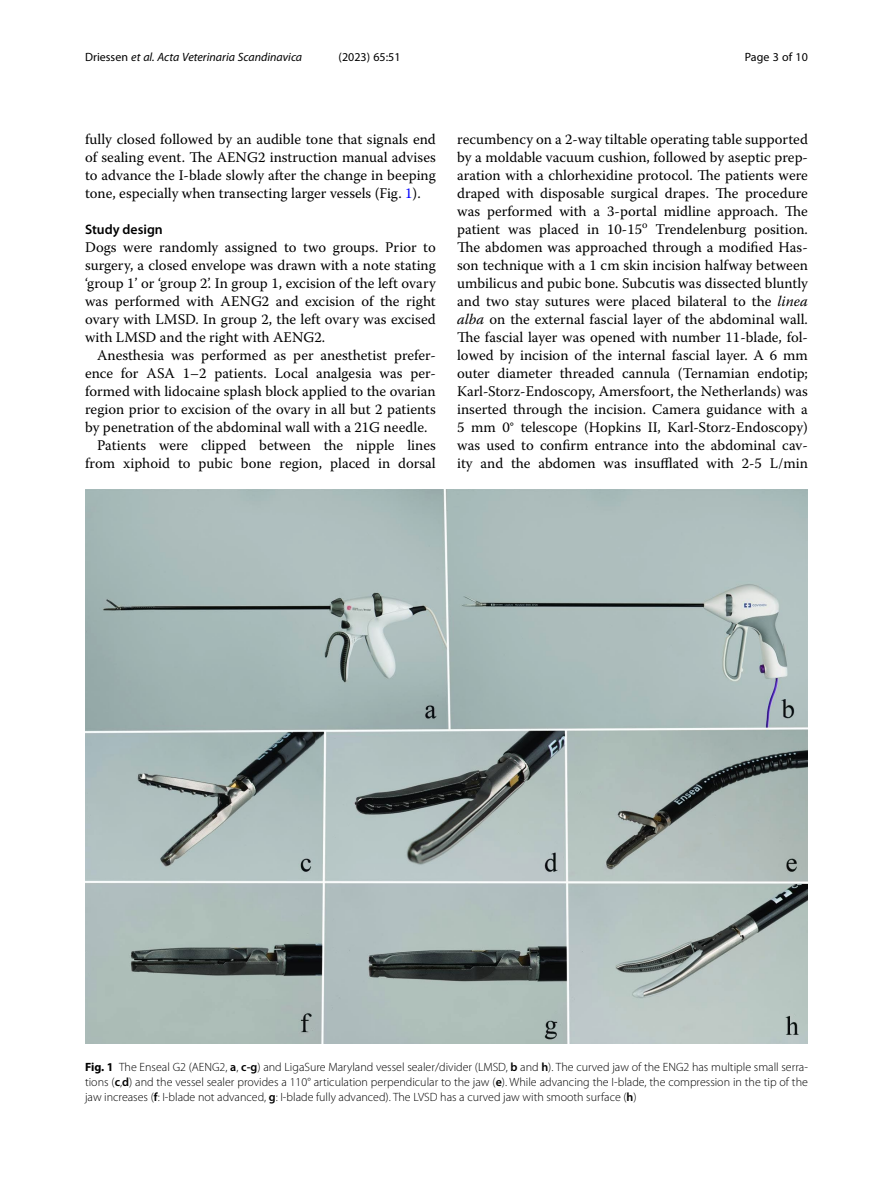
<style>
.page{position:relative;width:893px;height:1191px;background:#fff}
.page>*{position:absolute;margin:0;border:0;box-sizing:border-box;transform-origin:0 0}
.Body_Text_Indent{font:14.7px/18px "Warnock Pro";color:#000;text-align:justify}
.Body_Text{font:14.7px/18px "Warnock Pro";color:#000;text-align:justify}
.Head_2{font:600 13.8px "Myriad Pro";color:#000}
.Figure_Caption{font:300 12px/15px "Myriad Pro";color:#000;text-align:justify}
.t1{font:italic 12px "Myriad Pro";color:#000}
.t2{font:12px "Myriad Pro";color:#000}
.s1{font-style:normal}
.s2{color:#00f}
.s3{font-style:italic}
.s4{font-weight:700}
.s5{font-weight:600}
</style>
<div class="page">
<img style="left:85px;top:489px;width:723px;height:555px">
<p class="t1" style="left:85px;top:50px;width:219px"><span class="s1">Driessen</span> et al. Acta Veterinaria Scandinavica</p>
<p class="t2" style="left:339px;top:50px;width:63px">(2023) 65:51</p>
<p class="t2" style="left:745px;top:50px;width:65px">Page 3 of 10</p>
<p class="Body_Text_Indent" style="left:85px;top:130px;width:352px">fully closed followed by an audible tone that signals end of sealing event. The AENG2 instruction manual advises to advance the I-blade slowly after the change in beeping tone, especially when transecting larger vessels (Fig. <span class="s2">1</span>).</p>
<p class="Head_2" style="left:85px;top:221px;width:79px">Study design</p>
<p class="Body_Text" style="left:85px;top:238px;width:352px">Dogs were randomly assigned to two groups. Prior to surgery, a closed envelope was drawn with a note stating ‘group 1’ or ‘group 2’. In group 1, excision of the left ovary was performed with AENG2 and excision of the right ovary with LMSD. In group 2, the left ovary was excised with LMSD and the right with AENG2.</p>
<p class="Body_Text_Indent" style="left:85px;top:346px;width:352px;text-indent:12px">Anesthesia was performed as per anesthetist prefer&shy;ence for ASA 1–2 patients. Local analgesia was per&shy;formed with lidocaine splash block applied to the ovarian region prior to excision of the ovary in all but 2 patients by penetration of the abdominal wall with a 21G needle.</p>
<p class="Body_Text_Indent" style="left:85px;top:436px;width:352px;text-align:right">Patients were clipped between the nipple lines from xiphoid to pubic bone region, placed in dorsal</p>
<p class="Body_Text_Indent" style="left:457px;top:130px;width:352px">recumbency on a 2-way tiltable operating table supported by a moldable vacuum cushion, followed by aseptic prep&shy;aration with a chlorhexidine protocol. The patients were draped with disposable surgical drapes. The procedure was performed with a 3-portal midline approach. The patient was placed in 10-15<sup>o</sup> Trendelenburg position.<br>The abdomen was approached through a modified Has&shy;son technique with a 1 cm skin incision halfway between umbilicus and pubic bone. Subcutis was dissected bluntly and two stay sutures were placed bilateral to the <span class="s3">linea alba</span> on the external fascial layer of the abdominal wall.<br>The fascial layer was opened with number 11-blade, fol&shy;lowed by incision of the internal fascial layer. A 6 mm outer diameter threaded cannula (Ternamian endotip; Karl-Storz-Endoscopy, Amersfoort, the Netherlands) was inserted through the incision. Camera guidance with a 5 mm 0° telescope (Hopkins II, Karl-Storz-Endoscopy) was used to confirm entrance into the abdominal cav&shy;ity and the abdomen was insufflated with 2-5 L/min</p>
<p class="Figure_Caption" style="left:85px;top:1059px;width:724px"><span class="s4">Fig. 1</span> The Enseal G2 (AENG2, <span class="s5">a</span>, <span class="s5">c-g</span>) and LigaSure Maryland vessel sealer/divider (LMSD, <span class="s5">b</span> and <span class="s5">h</span>). The curved jaw of the ENG2 has multiple small serra&shy;tions (<span class="s5">c</span>,<span class="s5">d</span>) and the vessel sealer provides a 110° articulation perpendicular to the jaw (<span class="s5">e</span>). While advancing the I-blade, the compression in the tip of the jaw increases (<span class="s5">f</span>: I-blade not advanced, <span class="s5">g</span>: I-blade fully advanced). The LVSD has a curved jaw with smooth surface (<span class="s5">h</span>)</p>
</div>
